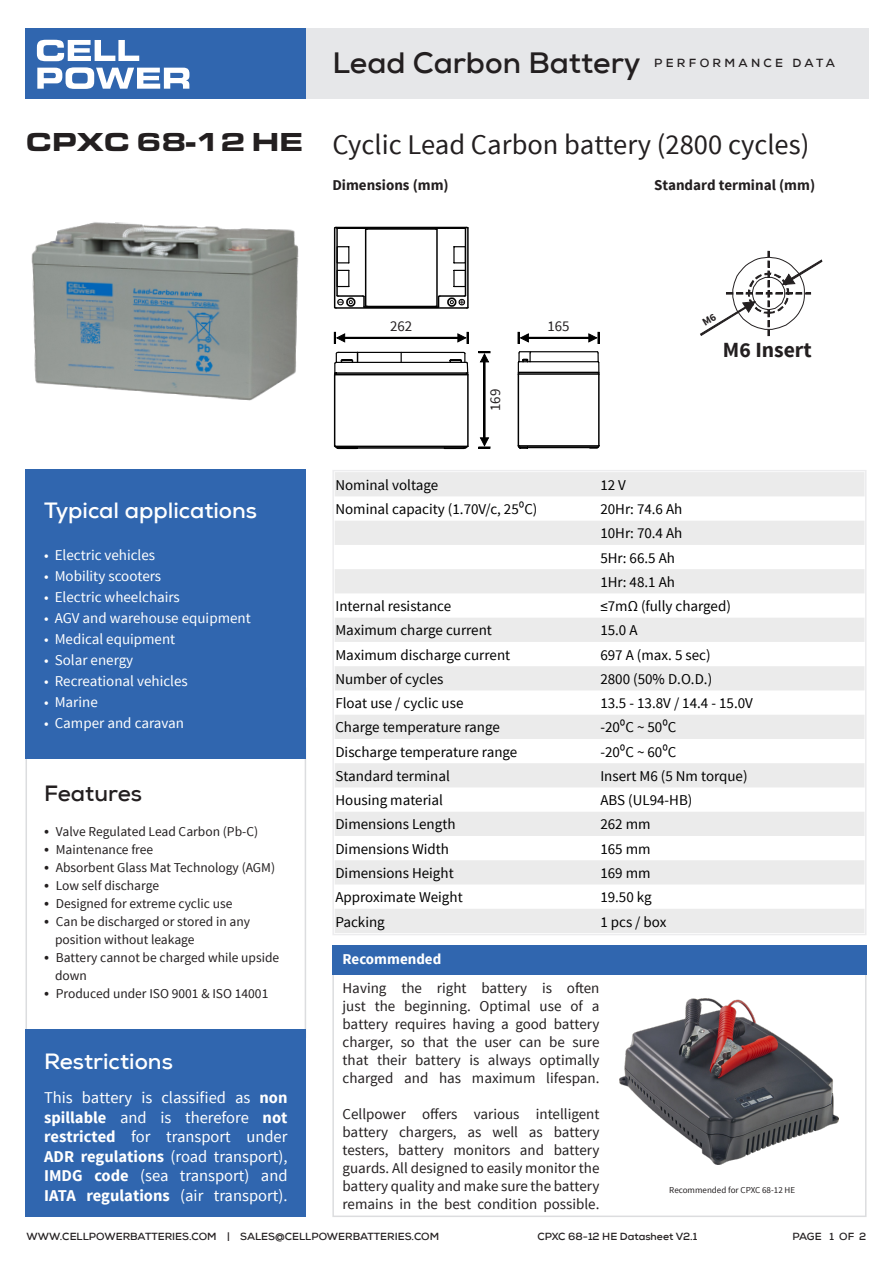
<style>
.page{position:relative;width:893px;height:1263px;background:#fff}
.page>*{position:absolute;margin:0;border:0;box-sizing:border-box;transform-origin:0 0}
.t1{font:700 30px "Nexa";color:#231f20}
.t2{font:28.5px "Source Sans Pro";color:#231f20}
.t3{font:900 27px "Eurostile Ext";letter-spacing:-.02em;color:#231f20}
.t4{font:700 22.5px "Nexa";color:#fff}
.t5{font:700 22.5px "Nexa";color:#231f20}
.t6{font:700 21.6px "Source Sans Pro";color:#231f20}
.t7{font:16.5px/19.5px "Source Sans Pro";color:#fff;text-align:justify}
.t8{font:15px "Source Sans Pro";color:#000}
.t9{font:15px/18px "Source Sans Pro";color:#231f20;text-align:justify}
.t10{font:15px "Source Sans Pro";color:#fff}
.t11{font:700 15px "Source Sans Pro";color:#231f20}
.t12{font:700 15px "Source Sans Pro";color:#fff}
.t13{font:14.85px "Source Sans Pro";color:#231f20}
.t14{font:13.5px/18px "Source Sans Pro";color:#231f20}
.t15{font:700 12px "Nexa";letter-spacing:.27em;color:#231f20}
.t16{font:700 10.5px "Nexa";color:#231f20}
.t17{font:9px "Source Sans Pro";color:#231f20}
.s1{font-size:16.5px}
.s2{font-weight:700}
</style>
<div class="page">
<div style="left:237px;top:28px;width:631px;height:71px;background:#e6e7e9"></div>
<div style="left:26px;top:28px;width:280px;height:71px;background:#3066af"></div>
<img style="left:31px;top:222px;width:268px;height:179px">
<svg style="left:335px;top:473px;width:528px;height:459px;fill:#ebebeb"></svg>
<div style="left:332px;top:470px;width:534px;height:465px;border:2px solid #ececee"></div>
<div style="left:483px;top:359px;width:2px;height:80px;border:1px solid #000"></div>
<svg style="left:478px;top:437px;width:12px;height:12px"></svg>
<svg style="left:478px;top:351px;width:12px;height:12px"></svg>
<div style="left:342px;top:337px;width:120px;height:2px;border:1px solid #000"></div>
<svg style="left:457px;top:332px;width:12px;height:12px"></svg>
<svg style="left:334px;top:332px;width:11px;height:12px"></svg>
<div style="left:26px;top:470px;width:280px;height:289px;background:#3066af"></div>
<div style="left:26px;top:1029px;width:280px;height:188px;background:#3066af"></div>
<div style="left:332px;top:968px;width:534px;height:249px;border:2px solid #dcdddf"></div>
<div style="left:332px;top:946px;width:534px;height:29px;background:#3066af"></div>
<img style="left:619px;top:998px;width:220px;height:167px">
<svg style="left:37px;top:40px;width:102px;height:21px"></svg>
<svg style="left:37px;top:67px;width:152px;height:22px"></svg>
<div style="left:525px;top:337px;width:66px;height:2px;border:1px solid #000"></div>
<svg style="left:588px;top:332px;width:12px;height:12px"></svg>
<svg style="left:518px;top:332px;width:11px;height:12px"></svg>
<svg style="left:333px;top:351px;width:136px;height:99px"></svg>
<hr style="left:518px;top:374px;width:1px;height:72px;background:#030303">
<hr style="left:598px;top:374px;width:2px;height:72px;background:#030303">
<hr style="left:518px;top:445px;width:81px;height:2px;background:#030303">
<hr style="left:519px;top:447px;width:79px;height:1px;background:#030303">
<svg style="left:517px;top:444px;width:11px;height:5px"></svg>
<svg style="left:589px;top:444px;width:11px;height:5px"></svg>
<svg style="left:517px;top:351px;width:83px;height:25px"></svg>
<svg style="left:333px;top:226px;width:136px;height:83px"></svg>
<svg style="left:700px;top:251px;width:123px;height:86px"></svg>
<p class="t1" style="left:332px;top:43px;width:310px">Lead Carbon Battery</p>
<p class="t15" style="left:654px;top:55px;width:182px">PERFORMANCE DATA</p>
<p class="t3" style="left:26px;top:122px;width:279px">CPXC 68-12 HE</p>
<p class="t2" style="left:332px;top:127px;width:478px">Cyclic Lead Carbon battery (2800 cycles)</p>
<p class="t11" style="left:332px;top:175px;width:118px">Dimensions (mm)</p>
<p class="t11" style="left:654px;top:175px;width:162px">Standard terminal (mm)</p>
<p class="t4" style="left:44px;top:495px;width:215px">Typical applications</p>
<p class="t10" style="left:44px;top:546px;width:113px">• Electric vehicles</p>
<p class="t10" style="left:44px;top:567px;width:119px">• Mobility scooters</p>
<p class="t10" style="left:44px;top:588px;width:137px">• Electric wheelchairs</p>
<p class="t10" style="left:44px;top:609px;width:208px">• AGV and warehouse equipment</p>
<p class="t10" style="left:44px;top:630px;width:133px">• Medical equipment</p>
<p class="t10" style="left:44px;top:651px;width:91px">• Solar energy</p>
<p class="t10" style="left:44px;top:672px;width:145px">• Recreational vehicles</p>
<p class="t10" style="left:44px;top:693px;width:55px">• Marine</p>
<p class="t10" style="left:44px;top:714px;width:142px">• Camper and caravan</p>
<p class="t5" style="left:44px;top:779px;width:99px">Features</p>
<p class="t14" style="left:44px;top:823px;width:216px"><span class="s1">•</span> Valve Regulated Lead Carbon (Pb-C)</p>
<p class="t14" style="left:44px;top:841px;width:111px"><span class="s1">•</span> Maintenance free</p>
<p class="t14" style="left:44px;top:859px;width:233px"><span class="s1">•</span> Absorbent Glass Mat Technology (AGM)</p>
<p class="t14" style="left:44px;top:877px;width:116px"><span class="s1">•</span> Low self discharge</p>
<p class="t14" style="left:44px;top:895px;width:190px"><span class="s1">•</span> Designed for extreme cyclic use</p>
<p class="t14" style="left:44px;top:913px;width:207px"><span class="s1">•</span> Can be discharged or stored in any</p>
<p class="t14" style="left:55px;top:931px;width:141px">position without leakage</p>
<p class="t14" style="left:55px;top:949px;width:226px;text-indent:-11px"><span class="s1">•</span> Battery cannot be charged while upside down</p>
<p class="t14" style="left:44px;top:985px;width:226px"><span class="s1">•</span> Produced under ISO 9001 &amp; ISO 14001</p>
<p class="t4" style="left:44px;top:1046px;width:130px">Restrictions</p>
<p class="t7" style="left:44px;top:1088px;width:245px">This battery is classified as <span class="s2">non spillable</span> and is therefore <span class="s2">not restricted</span> for transport under <span class="s2">ADR regulations</span> (road transport), <span class="s2">IMDG code</span> (sea transport) and <span class="s2">IATA regulations</span> (air transport).</p>
<p class="t13" style="left:390px;top:317px;width:24px">262</p>
<p class="t13" style="left:486px;top:411px;width:24px;rotate:-90deg">169</p>
<p class="t13" style="left:547px;top:317px;width:24px">165</p>
<p class="t6" style="left:723px;top:336px;width:90px">M6 Insert</p>
<p class="t8" style="left:335px;top:476px;width:104px">Nominal voltage</p>
<p class="t8" style="left:600px;top:476px;width:27px">12 V</p>
<p class="t8" style="left:335px;top:500px;width:204px">Nominal capacity (1.70V/c, 25⁰C)</p>
<p class="t8" style="left:600px;top:500px;width:84px">20Hr: 74.6 Ah</p>
<p class="t8" style="left:600px;top:524px;width:84px">10Hr: 70.4 Ah</p>
<p class="t8" style="left:600px;top:548px;width:76px">5Hr: 66.5 Ah</p>
<p class="t8" style="left:600px;top:573px;width:76px">1Hr: 48.1 Ah</p>
<p class="t8" style="left:335px;top:597px;width:117px">Internal resistance</p>
<p class="t8" style="left:600px;top:597px;width:132px">≤7mΩ (fully charged)</p>
<p class="t8" style="left:335px;top:621px;width:158px">Maximum charge current</p>
<p class="t8" style="left:600px;top:621px;width:39px">15.0 A</p>
<p class="t8" style="left:335px;top:645px;width:176px">Maximum discharge current</p>
<p class="t8" style="left:600px;top:645px;width:112px">697 A (max. 5 sec)</p>
<p class="t8" style="left:335px;top:670px;width:110px">Number of cycles</p>
<p class="t8" style="left:600px;top:670px;width:113px">2800 (50% D.O.D.)</p>
<p class="t8" style="left:335px;top:694px;width:130px">Float use / cyclic use</p>
<p class="t8" style="left:600px;top:694px;width:154px">13.5 - 13.8V / 14.4 - 15.0V</p>
<p class="t8" style="left:335px;top:718px;width:166px">Charge temperature range</p>
<p class="t8" style="left:600px;top:718px;width:78px">-20⁰C ~ 50⁰C</p>
<p class="t8" style="left:335px;top:742px;width:183px">Discharge temperature range</p>
<p class="t8" style="left:600px;top:742px;width:78px">-20⁰C ~ 60⁰C</p>
<p class="t8" style="left:335px;top:767px;width:116px">Standard terminal</p>
<p class="t8" style="left:600px;top:767px;width:149px">Insert M6 (5 Nm torque)</p>
<p class="t8" style="left:335px;top:791px;width:109px">Housing material</p>
<p class="t8" style="left:600px;top:791px;width:94px">ABS (UL94-HB)</p>
<p class="t8" style="left:335px;top:815px;width:122px">Dimensions Length</p>
<p class="t8" style="left:600px;top:815px;width:52px">262 mm</p>
<p class="t8" style="left:335px;top:839px;width:115px">Dimensions Width</p>
<p class="t8" style="left:600px;top:839px;width:52px">165 mm</p>
<p class="t8" style="left:335px;top:864px;width:120px">Dimensions Height</p>
<p class="t8" style="left:600px;top:864px;width:52px">169 mm</p>
<p class="t8" style="left:335px;top:888px;width:129px">Approximate Weight</p>
<p class="t8" style="left:600px;top:888px;width:53px">19.50 kg</p>
<p class="t8" style="left:335px;top:913px;width:51px">Packing</p>
<p class="t8" style="left:600px;top:913px;width:68px">1 pcs / box</p>
<p class="t12" style="left:343px;top:949px;width:100px">Recommended</p>
<p class="t9" style="left:343px;top:979px;width:258px">Having the right battery is often just the beginning. Optimal use of a battery requires having a good battery charger, so that the user can be sure that their battery is always optimally charged and has maximum lifespan.</p>
<p class="t9" style="left:343px;top:1105px;width:258px">Cellpower offers various intelligent battery chargers, as well as battery testers, battery monitors and battery guards. All designed to easily monitor the battery quality and make sure the battery remains in the best condition possible.</p>
<p class="t17" style="left:669px;top:1184px;width:127px">Recommended for CPXC 68-12 HE</p>
<p class="t16" style="left:27px;top:1230px;width:414px">WWW.CELLPOWERBATTERIES.COM | SALES@CELLPOWERBATTERIES.COM</p>
<p class="t16" style="left:537px;top:1230px;width:161px">CPXC 68-12 HE Datasheet V2.1</p>
<p class="t16" style="left:792px;top:1230px;width:76px">PAGE 1 OF 2</p>
</div>
